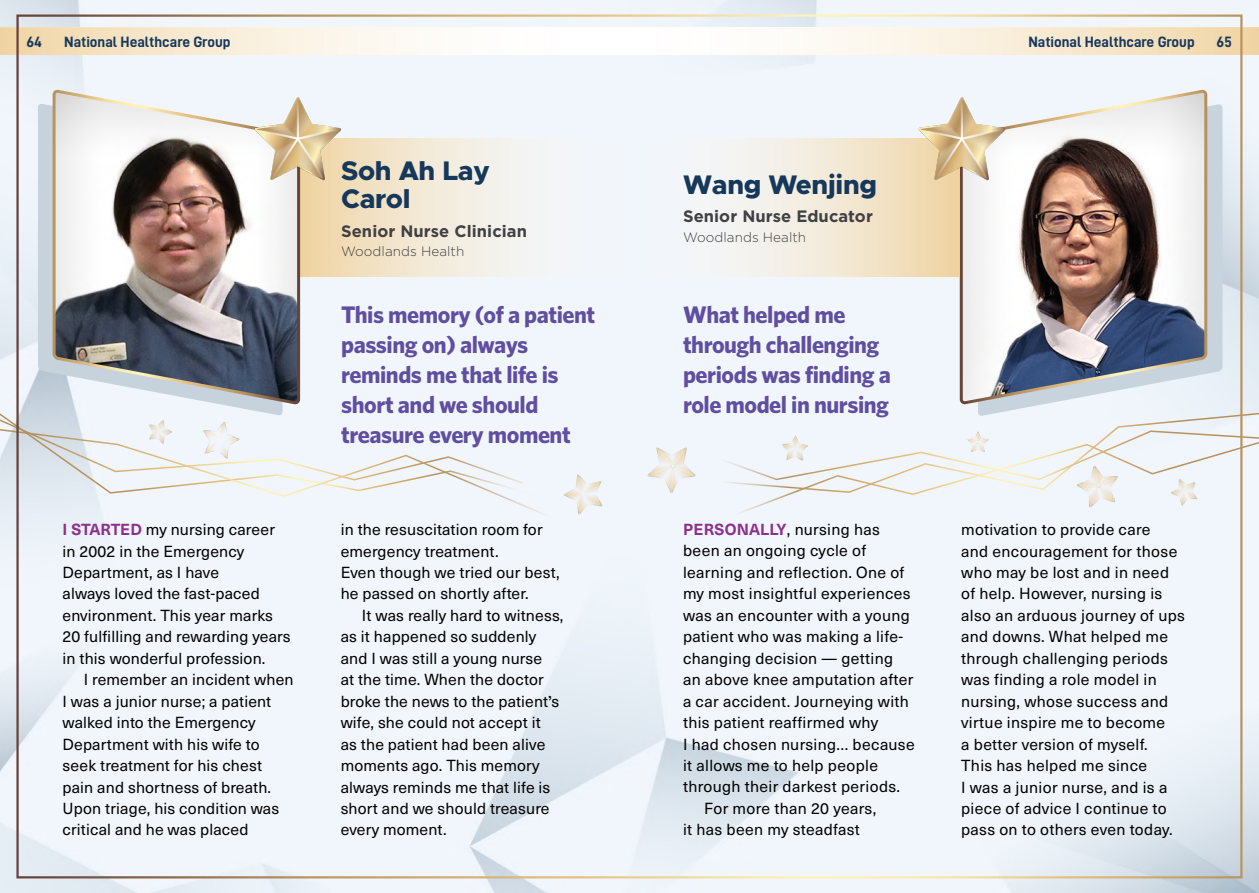
<style>
.page{position:relative;width:1259px;height:893px;background:#fff}
.page>*{position:absolute;margin:0;border:0;box-sizing:border-box;transform-origin:0 0}
.t1{font:800 27px/28.5px "Metropolis";letter-spacing:-.01em;color:#16385b}
.t2{font:700 24px/30px "Whitney";letter-spacing:-.02em;color:#604ea0}
.t3{font:700 16.5px "Gotham";letter-spacing:.005em;color:#414042}
.t4{font:15.75px/21.5px "Neue Haas Unica W1 G";letter-spacing:.01em;color:#000}
.t5{font:15px "D DIN Bold";color:#16385b}
.t6{font:300 13.5px "Gotham";letter-spacing:.005em;color:#414042}
.s1{font-weight:700;color:#8d2f8b}
.s2{font-family:"Brandon Grotesque";font-weight:700}
</style>
<div class="page">
<div style="left:688px;top:410px;width:571px;height:20px;background:#f1f6fc"></div>
<svg style="left:691px;top:430px;width:568px;height:102px"></svg>
<svg style="left:0;top:377px;width:539px;height:45px"></svg>
<svg style="left:0;top:422px;width:554px;height:98px"></svg>
<svg style="left:978px;top:104px;width:244px;height:312px;fill:#c7d4dd"></svg>
<img style="left:0;top:28px;width:1259px;height:27px">
<img style="left:958px;top:87px;width:250px;height:320px">
<img style="left:915px;top:95px;width:94px;height:86px">
<svg style="left:38px;top:103px;width:244px;height:313px;fill:#c6d3dc"></svg>
<img style="left:51px;top:87px;width:251px;height:320px">
<img style="left:252px;top:95px;width:94px;height:86px">
<img style="left:560px;top:470px;width:43px;height:46px">
<img style="left:1165px;top:471px;width:40px;height:39px">
<img style="left:1071px;top:458px;width:55px;height:52px">
<img style="left:196px;top:416px;width:49px;height:47px">
<img style="left:966px;top:430px;width:23px;height:22px">
<img style="left:141px;top:412px;width:35px;height:36px">
<img style="left:637px;top:430px;width:72px;height:71px">
<img style="left:780px;top:434px;width:30px;height:29px">
<p class="t5" style="left:64px;top:33px;width:168px">National Healthcare Group</p>
<p class="t5" style="left:1028px;top:33px;width:168px">National Healthcare Group</p>
<p class="t5" style="left:27px;top:33px;width:17px">64</p>
<p class="t5" style="left:1216px;top:33px;width:17px">65</p>
<p class="t4" style="left:63px;top:518px;width:230px"><span class="s1">I STARTED</span> my nursing career in 2002 in the Emergency<br>Department, as I have<br>always loved the fast-paced environment. This year marks<br>20 fulfilling and rewarding years in this wonderful profession.</p>
<p class="t4" style="left:63px;top:668px;width:233px;text-indent:21px">I remember an incident when<br>I was a junior nurse; a patient walked into the Emergency<br>Department with his wife to seek treatment for his chest pain and shortness of breath.<br>Upon triage, his condition was critical and he was placed</p>
<h1 class="t1" style="left:341px;top:156px;width:150px">Soh Ah Lay<br>Carol</h1>
<p class="t3" style="left:341px;top:220px;width:187px">Senior Nurse Clinician</p>
<p class="t6" style="left:341px;top:243px;width:125px">Woodlands Health</p>
<h2 class="t2" style="left:341px;top:299px;width:256px">This memory (of a patient passing on) always reminds me that life is short and we should treasure every moment</h2>
<p class="t4" style="left:341px;top:518px;width:221px">in the resuscitation room for emergency treatment.<br>Even though we tried our best, he passed on shortly after.</p>
<p class="t4" style="left:341px;top:604px;width:224px;text-indent:21px">It was really hard to witness, as it happened so suddenly and I was still a young nurse<br>at the time. When the doctor broke the news to the patient<span class="s2">’</span>s wife, she could not accept it<br>as the patient had been alive moments ago. This memory always reminds me that life is short and we should treasure every moment.</p>
<h1 class="t1" style="left:683px;top:171px;width:196px">Wang Wenjing</h1>
<p class="t3" style="left:683px;top:206px;width:191px">Senior Nurse Educator</p>
<p class="t6" style="left:683px;top:229px;width:125px">Woodlands Health</p>
<h2 class="t2" style="left:683px;top:299px;width:209px">What helped me through challenging periods was finding a role model in nursing</h2>
<p class="t4" style="left:683px;top:518px;width:198px"><span class="s1">PERSONALLY</span>, nursing has</p>
<p class="t4" style="left:683px;top:539px;width:185px">been an ongoing cycle of</p>
<p class="t4" style="left:683px;top:561px;width:223px">learning and reflection. One of</p>
<p class="t4" style="left:683px;top:582px;width:229px">my most insightful experiences</p>
<p class="t4" style="left:683px;top:604px;width:228px">was an encounter with a young</p>
<p class="t4" style="left:683px;top:625px;width:222px">patient who was making a life-</p>
<p class="t4" style="left:683px;top:647px;width:212px">changing decision — getting</p>
<p class="t4" style="left:683px;top:668px;width:232px">an above knee amputation after</p>
<p class="t4" style="left:683px;top:689px;width:227px">a car accident. Journeying with</p>
<p class="t4" style="left:683px;top:711px;width:197px">this patient reaffirmed why</p>
<p class="t4" style="left:683px;top:732px;width:233px">I had chosen nursing… because</p>
<p class="t4" style="left:683px;top:754px;width:196px">it allows me to help people</p>
<p class="t4" style="left:683px;top:775px;width:219px">through their darkest periods.</p>
<p class="t4" style="left:704px;top:797px;width:173px">For more than 20 years,</p>
<p class="t4" style="left:683px;top:818px;width:178px">it has been my steadfast</p>
<p class="t4" style="left:961px;top:518px;width:225px">motivation to provide care<br>and encouragement for those who may be lost and in need of help. However, nursing is also an arduous journey of ups and downs. What helped me through challenging periods was finding a role model in nursing, whose success and virtue inspire me to become<br>a better version of myself.<br>This has helped me since<br>I was a junior nurse, and is a piece of advice I continue to pass on to others even today.</p>
</div>
